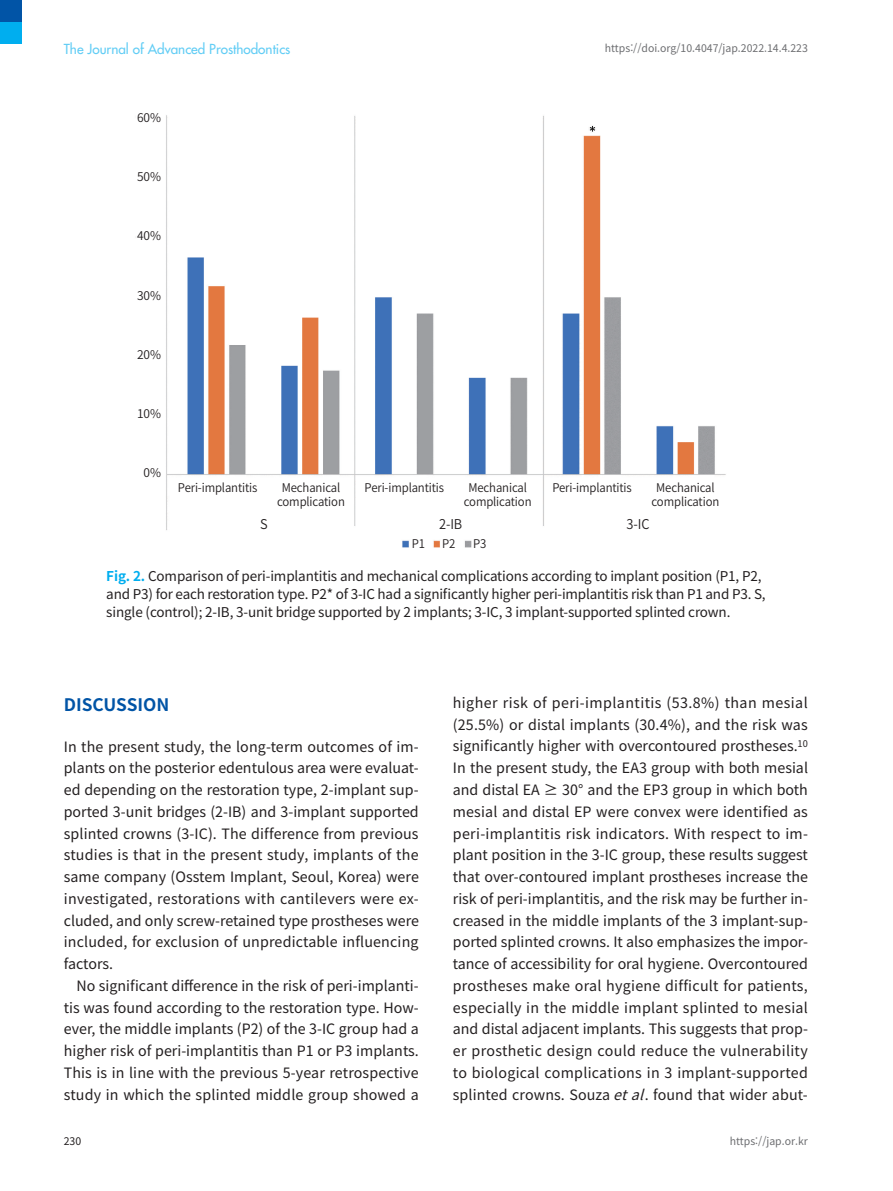
<style>
.page{position:relative;width:893px;height:1191px;background:#fff}
.page>*{position:absolute;margin:0;border:0;box-sizing:border-box;transform-origin:0 0}
.t1{font:700 17.25px "Noto Sans CJ Kkr";color:#0154a6}
.t2{font:14.25px/21.8px "Noto Sans CJ Kkr";letter-spacing:.015em;color:#231f20;text-align:justify}
.t3{font:13.5px/18px "Noto Sans CJ Kkr";letter-spacing:-.01em;color:#231f20}
.t4{font:500 13.5px "Futura Std";color:#62cdf5}
.t5{font:600 13.5px "Noto Sans CJ Kkr";color:#231f20;scale:.95 1}
.t6{font:600 12px/13.5px "Noto Sans CJ Kkr";letter-spacing:-.01em;color:#231f20;text-align:center;scale:.95 1}
.t7{font:600 12px "Noto Sans CJ Kkr";letter-spacing:-.01em;color:#231f20}
.t8{font:10.5px "Noto Sans CJ Kkr";color:#6c6d70}
.t9{font:10.5px "Noto Sans CJ Kkr";color:#231f20}
.s1{font-weight:700;color:#00aeef}
.s2{font-style:italic}
</style>
<div class="page">
<div style="left:0;top:22px;width:22px;height:22px;background:#00aeef"></div>
<div style="left:0;top:0;width:22px;height:22px;background:#0154a6"></div>
<img style="left:166px;top:115px;width:560px;height:433px">
<p class="t4" style="left:64px;top:40px;width:228px">The Journal of Advanced Prosthodontics</p>
<p class="t7" style="left:137px;top:111px;width:26px">60%</p>
<p class="t7" style="left:137px;top:170px;width:26px">50%</p>
<p class="t7" style="left:137px;top:229px;width:26px">40%</p>
<p class="t7" style="left:137px;top:288px;width:26px">30%</p>
<p class="t7" style="left:137px;top:348px;width:26px">20%</p>
<p class="t7" style="left:137px;top:407px;width:26px">10%</p>
<p class="t7" style="left:144px;top:466px;width:19px">0%</p>
<p class="t8" style="left:605px;top:42px;width:205px">https://doi.org/10.4047/jap.2022.14.4.223</p>
<p class="t6" style="left:178px;top:481px;width:85px">Peri-implantitis</p>
<p class="t6" style="left:277px;top:481px;width:73px">Mechanical complication</p>
<p class="t6" style="left:365px;top:481px;width:85px">Peri-implantitis</p>
<p class="t6" style="left:464px;top:481px;width:73px">Mechanical complication</p>
<p class="t6" style="left:552px;top:481px;width:85px">Peri-implantitis</p>
<p class="t6" style="left:652px;top:481px;width:73px">Mechanical complication</p>
<p class="t5" style="left:260px;top:516px;width:9px">S</p>
<p class="t5" style="left:439px;top:516px;width:26px">2-IB</p>
<p class="t5" style="left:627px;top:516px;width:26px">3-IC</p>
<p class="t6" style="left:412px;top:537px;width:15px">P1</p>
<p class="t6" style="left:442px;top:537px;width:15px">P2</p>
<p class="t6" style="left:473px;top:537px;width:15px">P3</p>
<p class="t3" style="left:106px;top:567px;width:661px"><span class="s1">Fig. 2.</span> Comparison of peri-implantitis and mechanical complications according to implant position (P1, P2, and P3) for each restoration type. P2* of 3-IC had a significantly higher peri-implantitis risk than P1 and P3. S, single (control); 2-IB, 3-unit bridge supported by 2 implants; 3-IC, 3 implant-supported splinted crown.</p>
<p class="t1" style="left:64px;top:694px;width:107px">DISCUSSION</p>
<p class="t2" style="left:64px;top:735px;width:357px">In the present study, the long-term outcomes of im&shy;plants on the posterior edentulous area were evaluat&shy;ed depending on the restoration type, 2-implant sup&shy;ported 3-unit bridges (2-IB) and 3-implant supported splinted crowns (3-IC). The difference from previous studies is that in the present study, implants of the same company (Osstem Implant, Seoul, Korea) were investigated, restorations with cantilevers were ex&shy;cluded, and only screw-retained type prostheses were included, for exclusion of unpredictable influencing factors.</p>
<p class="t2" style="left:64px;top:975px;width:357px;text-indent:13px">No significant difference in the risk of peri-implanti&shy;tis was found according to the restoration type. How&shy;ever, the middle implants (P2) of the 3-IC group had a higher risk of peri-implantitis than P1 or P3 implants.<br>This is in line with the previous 5-year retrospective study in which the splinted middle group showed a</p>
<p class="t2" style="left:453px;top:692px;width:357px">higher risk of peri-implantitis (53.8%) than mesial (25.5%) or distal implants (30.4%), and the risk was significantly higher with overcontoured prostheses.<sup>10<br></sup>In the present study, the EA3 group with both mesial and distal EA ≥ 30° and the EP3 group in which both mesial and distal EP were convex were identified as peri-implantitis risk indicators. With respect to im&shy;plant position in the 3-IC group, these results suggest that over-contoured implant prostheses increase the risk of peri-implantitis, and the risk may be further in&shy;creased in the middle implants of the 3 implant-sup&shy;ported splinted crowns. It also emphasizes the impor&shy;tance of accessibility for oral hygiene. Overcontoured prostheses make oral hygiene difficult for patients, especially in the middle implant splinted to mesial and distal adjacent implants. This suggests that prop&shy;er prosthetic design could reduce the vulnerability to biological complications in 3 implant-supported splinted crowns. Souza <span class="s2">etal</span>. found that wider abut-</p>
<p class="t9" style="left:64px;top:1135px;width:19px">230</p>
<p class="t8" style="left:730px;top:1135px;width:80px">https://jap.or.kr</p>
</div>
